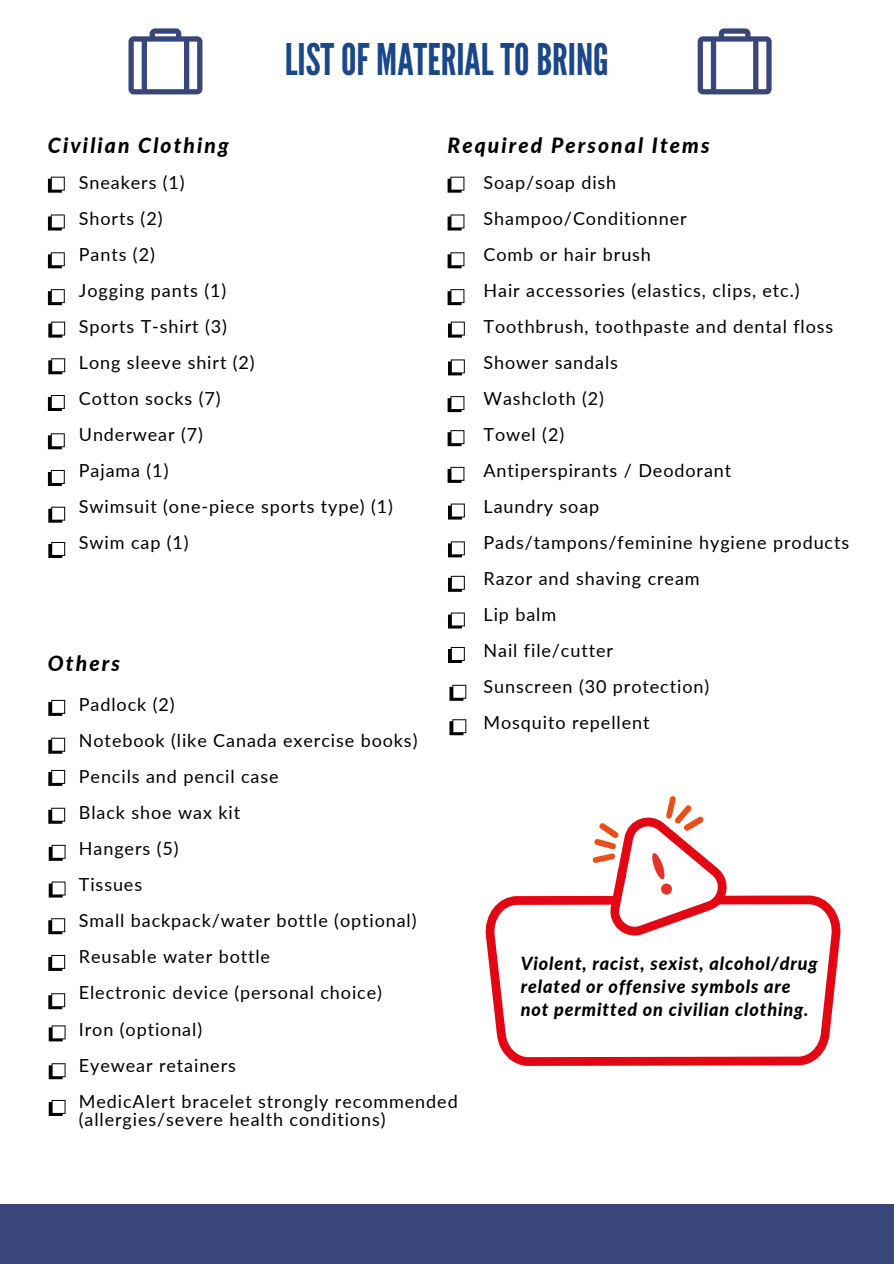
<style>
.page{position:relative;width:894px;height:1264px;background:#fff}
.page>*{position:absolute;margin:0;border:0;box-sizing:border-box;transform-origin:0 0}
.t1{font:43.5px "League Gothic";color:#1a4789}
.t2{font:italic 800 21px "Lato";letter-spacing:.1em;color:#000}
.t3{font:18px/36px "Lato";letter-spacing:.05em;color:#000}
.t4{font:italic 800 18px/22.5px "Lato";letter-spacing:.05em;color:#000}
</style>
<div class="page">
<svg style="left:128px;top:28px;width:74px;height:66px"></svg>
<svg style="left:697px;top:28px;width:74px;height:66px"></svg>
<svg style="left:485px;top:895px;width:352px;height:171px"></svg>
<svg style="left:592px;top:796px;width:142px;height:168px"></svg>
<svg style="left:48px;top:177px;width:17px;height:16px"></svg>
<svg style="left:48px;top:214px;width:17px;height:16px"></svg>
<svg style="left:48px;top:252px;width:17px;height:16px"></svg>
<svg style="left:48px;top:289px;width:17px;height:16px"></svg>
<svg style="left:48px;top:321px;width:17px;height:16px"></svg>
<svg style="left:48px;top:358px;width:17px;height:16px"></svg>
<svg style="left:48px;top:395px;width:17px;height:16px"></svg>
<svg style="left:48px;top:433px;width:17px;height:16px"></svg>
<svg style="left:48px;top:470px;width:17px;height:16px"></svg>
<svg style="left:48px;top:506px;width:17px;height:16px"></svg>
<div style="left:0;top:1204px;width:893px;height:59px;background:#384679"></div>
<svg style="left:48px;top:542px;width:17px;height:16px"></svg>
<svg style="left:48px;top:700px;width:17px;height:16px"></svg>
<svg style="left:48px;top:737px;width:17px;height:16px"></svg>
<svg style="left:48px;top:770px;width:17px;height:16px"></svg>
<svg style="left:48px;top:807px;width:17px;height:16px"></svg>
<svg style="left:49px;top:844px;width:17px;height:16px"></svg>
<svg style="left:49px;top:881px;width:17px;height:16px"></svg>
<svg style="left:48px;top:918px;width:17px;height:16px"></svg>
<svg style="left:48px;top:954px;width:17px;height:16px"></svg>
<svg style="left:48px;top:993px;width:17px;height:16px"></svg>
<svg style="left:49px;top:1025px;width:17px;height:16px"></svg>
<svg style="left:49px;top:1063px;width:17px;height:16px"></svg>
<svg style="left:49px;top:1099px;width:17px;height:16px"></svg>
<svg style="left:447px;top:177px;width:17px;height:16px"></svg>
<svg style="left:447px;top:214px;width:17px;height:16px"></svg>
<svg style="left:447px;top:252px;width:17px;height:16px"></svg>
<svg style="left:447px;top:289px;width:17px;height:16px"></svg>
<svg style="left:448px;top:321px;width:16px;height:16px"></svg>
<svg style="left:448px;top:359px;width:16px;height:16px"></svg>
<svg style="left:447px;top:396px;width:17px;height:16px"></svg>
<svg style="left:447px;top:430px;width:17px;height:16px"></svg>
<svg style="left:447px;top:467px;width:17px;height:16px"></svg>
<svg style="left:448px;top:503px;width:16px;height:16px"></svg>
<svg style="left:448px;top:541px;width:16px;height:16px"></svg>
<svg style="left:448px;top:576px;width:16px;height:16px"></svg>
<svg style="left:448px;top:612px;width:16px;height:16px"></svg>
<svg style="left:448px;top:647px;width:16px;height:16px"></svg>
<svg style="left:449px;top:684px;width:17px;height:16px"></svg>
<svg style="left:449px;top:719px;width:17px;height:16px"></svg>
<p class="t2" style="left:48px;top:132px;width:182px">Civilian Clothing</p>
<h1 class="t1" style="left:284px;top:34px;width:325px">LISTOF MATERIALTOBRING</h1>
<p class="t2" style="left:447px;top:132px;width:263px">Required Personal Items</p>
<p class="t3" style="left:79px;top:164px;width:315px">Sneakers (1)<br>Shorts (2)<br>Pants (2)<br>Jogging pants (1)<br>Sports T-shirt (3)<br>Long sleeve shirt (2)<br>Cotton socks (7)<br>Underwear (7)<br>Pajama (1)<br>Swimsuit (one-piece sports type) (1)<br>Swim cap (1)</p>
<p class="t2" style="left:48px;top:650px;width:73px">Others</p>
<p class="t3" style="left:79px;top:686px;width:380px">Padlock (2)<br>Notebook (like Canada exercise books)<br>Pencils and pencil case<br>Black shoe wax kit<br>Hangers (5)<br>Tissues<br>Small backpack/water bottle (optional)<br>Reusable water bottle<br>Electronic device (personal choice)<br>Iron (optional)<br>Eyewear retainers<br>MedicAlert bracelet strongly recommended</p>
<p class="t3" style="left:79px;top:1100px;width:308px">(allergies/severe health conditions)</p>
<p class="t3" style="left:483px;top:164px;width:367px">Soap/soap dish<br>Shampoo/Conditionner<br>Comb or hair brush<br>Hair accessories (elastics, clips, etc.)<br>Toothbrush, toothpaste and dental floss<br>Shower sandals<br>Washcloth (2)<br>Towel (2)<br>Antiperspirants / Deodorant<br>Laundry soap<br>Pads/tampons/feminine hygiene products<br>Razor and shaving cream<br>Lip balm<br>Nail file/cutter<br>Sunscreen (30 protection)<br>Mosquito repellent</p>
<p class="t4" style="left:520px;top:952px;width:298px">Violent, racist, sexist, alcohol/drug related or offensive symbols are not permitted on civilian clothing.</p>
</div>
